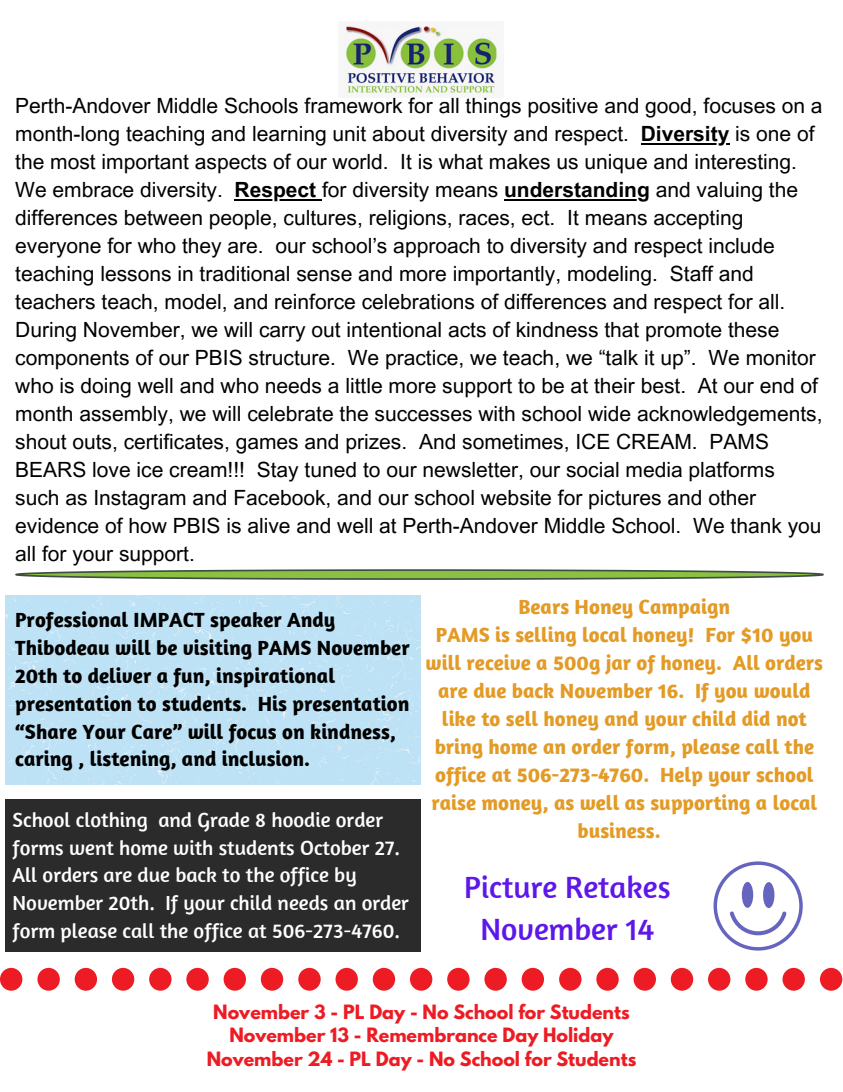
<style>
.page{position:relative;width:843px;height:1092px;background:#fff}
.page>*{position:absolute;margin:0;border:0;box-sizing:border-box;transform-origin:0 0}
.t1{font:31.5px "Amaranth";color:#5e17eb}
.t2{font:21px/28px "Arial MT Pro";color:#000}
.t3{font:700 21px/28px "Amaranth";color:#e39b25;text-align:center}
.t4{font:700 21px/28px "Amaranth";color:#000}
.t5{font:20.65px/27.7px "Amaranth";color:#fff}
.t6{font:700 17.5px "League Spartan";color:#ed1c24}
.s1{font-weight:700}
</style>
<div class="page">
<svg style="left:0;top:968px;width:842px;height:23px"></svg>
<img style="left:345px;top:25px;width:152px;height:68px">
<svg style="left:15px;top:569px;width:808px;height:11px;background:#8caa69"></svg>
<div style="left:6px;top:799px;width:414px;height:152px;background:#2b2b2b"></div>
<svg style="left:713px;top:861px;width:89px;height:90px"></svg>
<div style="left:6px;top:596px;width:414px;height:188px;background:#bde2f5"></div>
<hr style="left:640px;top:143px;width:89px;height:1px;background:#000">
<hr style="left:234px;top:199px;width:88px;height:1px;background:#000">
<hr style="left:504px;top:199px;width:146px;height:1px;background:#000">
<p class="t2" style="left:15px;top:94px;width:809px">Perth-Andover Middle Schools framework for all things positive and good, focuses on a month-long teaching and learning unit about diversity and respect. <span class="s1">Diversity</span> is one of the most important aspects of our world. It is what makes us unique and interesting.<br>We embrace diversity. <span class="s1">Respect</span> for diversity means <span class="s1">understanding</span> and valuing the differences between people, cultures, religions, races, ect. It means accepting everyone for who they are. our school’s approach to diversity and respect include teaching lessons in traditional sense and more importantly, modeling. Staff and teachers teach, model, and reinforce celebrations of differences and respect for all.<br>During November, we will carry out intentional acts of kindness that promote these components of our PBIS structure. We practice, we teach, we “talk it up”. We monitor who is doing well and who needs a little more support to be at their best. At our end of month assembly, we will celebrate the successes with school wide acknowledgements, shout outs, certificates, games and prizes. And sometimes, ICE CREAM. PAMS BEARS love ice cream!!! Stay tuned to our newsletter, our social media platforms such as Instagram and Facebook, and our school website for pictures and other evidence of how PBIS is alive and well at Perth-Andover Middle School. We thank you all for your support.</p>
<p class="t4" style="left:15px;top:605px;width:396px">Professional IMPACT speaker Andy Thibodeau will be visiting PAMS November 20th to deliver a fun, inspirational presentation to students. His presentation “Share Your Care” will focus on kindness, caring , listening, and inclusion.</p>
<p class="t5" style="left:13px;top:805px;width:398px">School clothing and Grade 8 hoodie order forms went home with students October 27.<br>All orders are due back to the office by November 20th. If your child needs an order form please call the office at 506-273-4760.</p>
<p class="t3" style="left:518px;top:593px;width:213px">Bears Honey Campaign</p>
<p class="t3" style="left:425px;top:621px;width:399px">PAMS is selling local honey! For $10 you will receive a 500g jar of honey. All orders are due back November 16. If you would like to sell honey and your child did not bring home an order form, please call the office at 506-273-4760. Help your school raise money, as well as supporting a local business.</p>
<p class="t1" style="left:464px;top:867px;width:208px">Picture Retakes</p>
<p class="t1" style="left:480px;top:909px;width:175px">November 14</p>
<p class="t6" style="left:213px;top:1003px;width:418px">November 3 - PL Day - No School for Students</p>
<p class="t6" style="left:229px;top:1027px;width:386px">November 13 - Remembrance Day Holiday</p>
<p class="t6" style="left:207px;top:1050px;width:431px">November 24 - PL Day - No School for Students</p>
</div>
